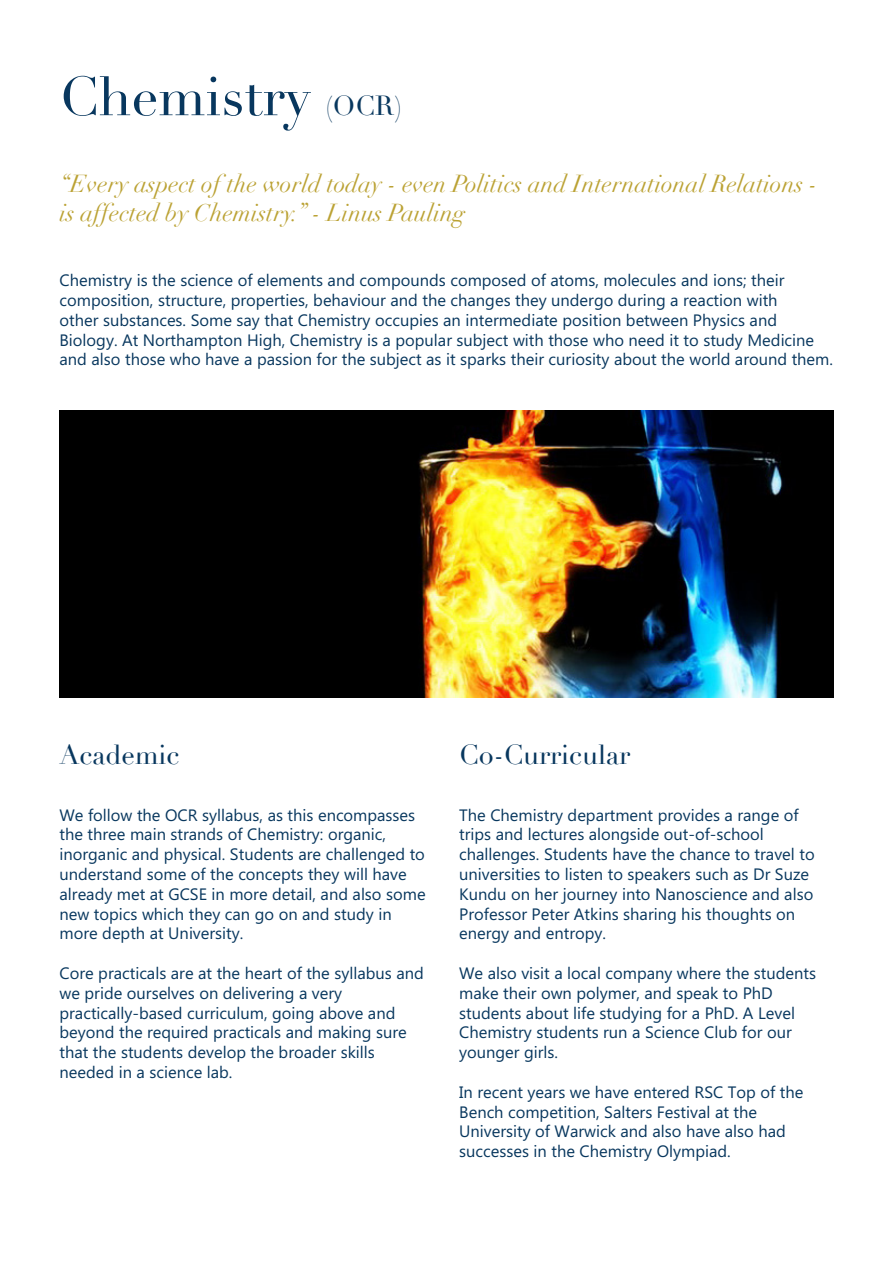
<style>
.page{position:relative;width:893px;height:1263px;background:#fff}
.page>*{position:absolute;margin:0;border:0;box-sizing:border-box;transform-origin:0 0}
.t1{font:54px "Didot";color:#08375e}
.t2{font:27px "Didot";color:#08375e}
.t3{font:italic 24px/28.8px "Didot";color:#bba234}
.t4{font:16.5px/19.8px "Microsoft Phags Pa";color:#08375e}
.s1{font-size:27px}
</style>
<div class="page">
<img style="left:60px;top:411px;width:773px;height:287px">
<p class="t1" style="left:60px;top:64px;width:344px">Chemistry <span class="s1">(OCR)</span></p>
<p class="t3" style="left:60px;top:169px;width:760px">“Every aspect of the world today - even Politics and International Relations - is affected by Chemistry.” - Linus Pauling</p>
<p class="t4" style="left:60px;top:270px;width:775px">Chemistry is the science of elements and compounds composed of atoms, molecules and ions; their composition, structure, properties, behaviour and the changes they undergo during a reaction with<br>other substances. Some say that Chemistry occupies an intermediate position between Physics and Biology. At Northampton High, Chemistry is a popular subject with those who need it to study Medicine and also those who have a passion for the subject as it sparks their curiosity about the world around them.</p>
<p class="t2" style="left:60px;top:738px;width:121px">Academic</p>
<p class="t2" style="left:459px;top:738px;width:172px">Co-Curricular</p>
<p class="t4" style="left:60px;top:804px;width:368px">We follow the OCR syllabus, as this encompasses the three main strands of Chemistry: organic, inorganic and physical. Students are challenged to understand some of the concepts they will have already met at GCSE in more detail, and also some new topics which they can go on and study in more depth at University.</p>
<p class="t4" style="left:60px;top:962px;width:366px">Core practicals are at the heart of the syllabus and we pride ourselves on delivering a very practically-based curriculum, going above and beyond the required practicals and making sure that the students develop the broader skills needed in a science lab.</p>
<p class="t4" style="left:459px;top:804px;width:357px">The Chemistry department provides a range of trips and lectures alongside out-of-school challenges. Students have the chance to travel to universities to listen to speakers such as Dr Suze Kundu on her journey into Nanoscience and also Professor Peter Atkins sharing his thoughts on energy and entropy.</p>
<p class="t4" style="left:459px;top:962px;width:358px">We also visit a local company where the students make their own polymer, and speak to PhD students about life studying for a PhD. A Level Chemistry students run a Science Club for our younger girls.</p>
<p class="t4" style="left:459px;top:1081px;width:346px">In recent years we have entered RSC Top of the Bench competition, Salters Festival at the University of Warwick and also have also had successes in the Chemistry Olympiad.</p>
</div>
